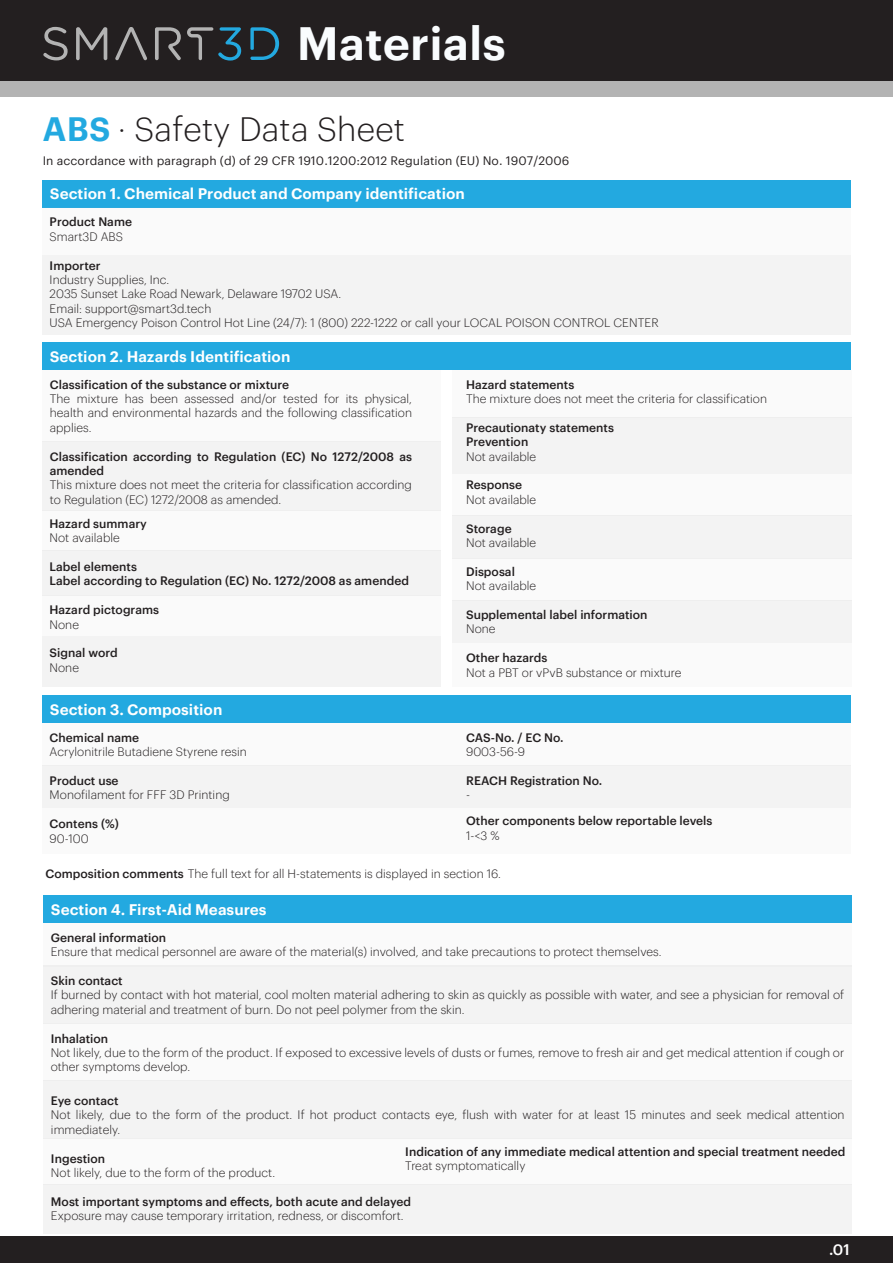
<style>
.page{position:relative;width:893px;height:1263px;background:#fff}
.page>*{position:absolute;margin:0;border:0;box-sizing:border-box;transform-origin:0 0}
.t1{font:600 45.6px "Graphik Web";color:#f9fcfe}
.t2{font:300 33px "Graphik Web";letter-spacing:.005em;color:#231f20}
.t3{font:600 15px "Graphik Web";color:#fff}
.t4{font:500 15px "Graphik Web";color:#fff}
.t5{font:300 12px/14.4px "Graphik Web";color:#231f20}
.t6{font:500 12px/14.4px "Graphik Web";color:#231f20}
.t7{font:12px "Graphik Web";letter-spacing:.005em;color:#231f20}
.s1{font-weight:600;color:#23a9e0}
.s2{font-weight:500}
</style>
<div class="page">
<div style="left:0;top:1236px;width:893px;height:27px;background:#231f20"></div>
<div style="left:42px;top:255px;width:809px;height:80px;background:#f3f3f3"></div>
<div style="left:42px;top:180px;width:809px;height:28px;background:#23a9e0"></div>
<div style="left:43px;top:208px;width:808px;height:47px;background:#fafafa"></div>
<div style="left:44px;top:965px;width:808px;height:58px;background:#f3f3f3"></div>
<div style="left:43px;top:896px;width:809px;height:27px;background:#23a9e0"></div>
<div style="left:44px;top:923px;width:808px;height:43px;background:#fafafa"></div>
<div style="left:44px;top:1023px;width:808px;height:58px;background:#fafafa"></div>
<div style="left:44px;top:1080px;width:808px;height:58px;background:#f3f3f3"></div>
<div style="left:44px;top:1138px;width:808px;height:46px;background:#fafafa"></div>
<div style="left:44px;top:1184px;width:808px;height:50px;background:#f3f3f3"></div>
<div style="left:43px;top:441px;width:398px;height:70px;background:#f3f3f3"></div>
<div style="left:42px;top:343px;width:808px;height:27px;background:#23a9e0"></div>
<div style="left:42px;top:370px;width:399px;height:71px;background:#fafafa"></div>
<div style="left:43px;top:511px;width:398px;height:40px;background:#fafafa"></div>
<div style="left:43px;top:551px;width:398px;height:45px;background:#f3f3f3"></div>
<div style="left:452px;top:370px;width:400px;height:47px;background:#fafafa"></div>
<div style="left:452px;top:474px;width:400px;height:41px;background:#fafafa"></div>
<div style="left:452px;top:515px;width:400px;height:44px;background:#f3f3f3"></div>
<div style="left:452px;top:417px;width:400px;height:57px;background:#f3f3f3"></div>
<div style="left:452px;top:559px;width:400px;height:42px;background:#fafafa"></div>
<div style="left:452px;top:601px;width:400px;height:42px;background:#f3f3f3"></div>
<div style="left:452px;top:643px;width:400px;height:43px;background:#fafafa"></div>
<div style="left:42px;top:596px;width:399px;height:40px;background:#fafafa"></div>
<div style="left:42px;top:636px;width:399px;height:50px;background:#f3f3f3"></div>
<div style="left:43px;top:766px;width:808px;height:42px;background:#f3f3f3"></div>
<div style="left:42px;top:696px;width:809px;height:27px;background:#23a9e0"></div>
<div style="left:43px;top:723px;width:808px;height:43px;background:#fafafa"></div>
<div style="left:43px;top:808px;width:808px;height:45px;background:#fafafa"></div>
<div style="left:0;top:0;width:893px;height:82px;background:#231f20"></div>
<div style="left:0;top:82px;width:893px;height:15px;background:#b3b3b3"></div>
<svg style="left:43px;top:27px;width:25px;height:33px"></svg>
<svg style="left:76px;top:27px;width:31px;height:33px"></svg>
<svg style="left:115px;top:27px;width:32px;height:33px"></svg>
<svg style="left:155px;top:27px;width:26px;height:33px"></svg>
<svg style="left:250px;top:27px;width:29px;height:33px"></svg>
<svg style="left:187px;top:27px;width:54px;height:34px"></svg>
<h1 class="t1" style="left:297px;top:9px;width:211px">Materials</h1>
<h2 class="t2" style="left:43px;top:105px;width:364px"><span class="s1">ABS</span> · Safety Data Sheet</h2>
<p class="t7" style="left:43px;top:152px;width:528px">In accordance with paragraph (d) of 29 CFR 1910.1200:2012 Regulation (EU) No. 1907/2006</p>
<p class="t3" style="left:50px;top:183px;width:416px">Section 1. Chemical Product and Company identification</p>
<p class="t6" style="left:50px;top:214px;width:84px">Product Name</p>
<p class="t5" style="left:50px;top:228px;width:75px">Smart3D ABS</p>
<p class="t6" style="left:50px;top:257px;width:52px">Importer</p>
<p class="t5" style="left:50px;top:272px;width:610px">Industry Supplies, Inc.<br>2035 Sunset Lake Road Newark, Delaware 19702 USA.<br>Email: support@smart3d.tech<br>USA Emergency Poison Control Hot Line (24/7): 1 (800) 222-1222 or call your LOCAL POISON CONTROL CENTER</p>
<p class="t3" style="left:50px;top:345px;width:242px">Section 2. Hazards Identification</p>
<p class="t6" style="left:50px;top:376px;width:241px">Classification of the substance or mixture</p>
<p class="t5" style="left:50px;top:390px;width:364px;text-align:justify">The mixture has been assessed and/or tested for its physical, health and environmental hazards and the following classification applies.</p>
<p class="t6" style="left:50px;top:448px;width:364px">Classification according to Regulation (EC) No 1272/2008 as amended</p>
<p class="t5" style="left:50px;top:477px;width:364px">This mixture does not meet the criteria for classification according to Regulation (EC) 1272/2008 as amended.</p>
<p class="t6" style="left:50px;top:515px;width:99px">Hazard summary</p>
<p class="t5" style="left:50px;top:530px;width:72px">Not available</p>
<p class="t6" style="left:50px;top:558px;width:361px">Label elements<br>Label according to Regulation (EC) No. 1272/2008 as amended</p>
<p class="t6" style="left:50px;top:601px;width:111px">Hazard pictograms</p>
<p class="t5" style="left:50px;top:616px;width:31px">None</p>
<p class="t6" style="left:50px;top:645px;width:70px">Signal word</p>
<p class="t5" style="left:50px;top:659px;width:31px">None</p>
<p class="t6" style="left:466px;top:376px;width:110px">Hazard statements</p>
<p class="t5" style="left:466px;top:390px;width:303px">The mixture does not meet the criteria for classification</p>
<p class="t6" style="left:466px;top:419px;width:149px">Precautionaty statements<br>Prevention</p>
<p class="t5" style="left:466px;top:448px;width:72px">Not available</p>
<p class="t6" style="left:466px;top:477px;width:58px">Response</p>
<p class="t5" style="left:466px;top:491px;width:72px">Not available</p>
<p class="t6" style="left:466px;top:520px;width:47px">Storage</p>
<p class="t5" style="left:466px;top:534px;width:72px">Not available</p>
<p class="t6" style="left:466px;top:563px;width:50px">Disposal</p>
<p class="t5" style="left:466px;top:578px;width:72px">Not available</p>
<p class="t6" style="left:466px;top:606px;width:183px">Supplemental label information</p>
<p class="t5" style="left:466px;top:621px;width:31px">None</p>
<p class="t6" style="left:466px;top:650px;width:83px">Other hazards</p>
<p class="t5" style="left:466px;top:664px;width:217px">Not a PBT or vPvB substance or mixture</p>
<p class="t3" style="left:50px;top:698px;width:174px">Section 3. Composition</p>
<p class="t6" style="left:50px;top:729px;width:91px">Chemical name</p>
<p class="t5" style="left:50px;top:744px;width:199px">Acrylonitrile Butadiene Styrene resin</p>
<p class="t6" style="left:50px;top:772px;width:71px">Product use</p>
<p class="t5" style="left:50px;top:787px;width:182px">Monofilament for FFF 3D Printing</p>
<p class="t6" style="left:50px;top:815px;width:71px">Contens (%)</p>
<p class="t5" style="left:50px;top:830px;width:41px">90-100</p>
<p class="t6" style="left:466px;top:729px;width:99px">CAS-No. / EC No.</p>
<p class="t5" style="left:466px;top:744px;width:60px">9003-56-9</p>
<p class="t6" style="left:466px;top:772px;width:138px">REACH Registration No.</p>
<p class="t5" style="left:466px;top:787px;width:6px">-</p>
<p class="t6" style="left:466px;top:812px;width:248px">Other components below reportable levels</p>
<p class="t5" style="left:466px;top:827px;width:35px">1-&lt;3 %</p>
<p class="t5" style="left:45px;top:866px;width:457px"><span class="s2">Composition comments</span> The full text for all H-statements is displayed in section 16.</p>
<p class="t3" style="left:51px;top:898px;width:217px">Section 4. First-Aid Measures</p>
<p class="t6" style="left:51px;top:929px;width:117px">General information</p>
<p class="t5" style="left:51px;top:943px;width:612px">Ensure that medical personnel are aware of the material(s) involved, and take precautions to protect themselves.</p>
<p class="t6" style="left:51px;top:972px;width:74px">Skin contact</p>
<p class="t5" style="left:51px;top:987px;width:795px">If burned by contact with hot material, cool molten material adhering to skin as quickly as possible with water, and see a physician for removal of adhering material and treatment of burn. Do not peel polymer from the skin.</p>
<p class="t6" style="left:51px;top:1030px;width:59px">Inhalation</p>
<p class="t5" style="left:51px;top:1044px;width:795px">Not likely, due to the form of the product. If exposed to excessive levels of dusts or fumes, remove to fresh air and get medical attention if cough or other symptoms develop.</p>
<p class="t6" style="left:51px;top:1092px;width:69px">Eye contact</p>
<p class="t5" style="left:51px;top:1107px;width:795px">Not likely, due to the form of the product. If hot product contacts eye, flush with water for at least 15 minutes and seek medical attention immediately.</p>
<p class="t6" style="left:51px;top:1150px;width:56px">Ingestion</p>
<p class="t5" style="left:51px;top:1164px;width:226px">Not likely, due to the form of the product.</p>
<p class="t6" style="left:51px;top:1193px;width:362px">Most important symptoms and effects, both acute and delayed</p>
<p class="t5" style="left:51px;top:1208px;width:354px">Exposure may cause temporary irritation, redness, or discomfort.</p>
<p class="t6" style="left:405px;top:1143px;width:442px">Indication of any immediate medical attention and special treatment needed</p>
<p class="t5" style="left:405px;top:1158px;width:122px">Treat symptomatically</p>
<p class="t4" style="left:829px;top:1238px;width:22px">.01</p>
</div>
